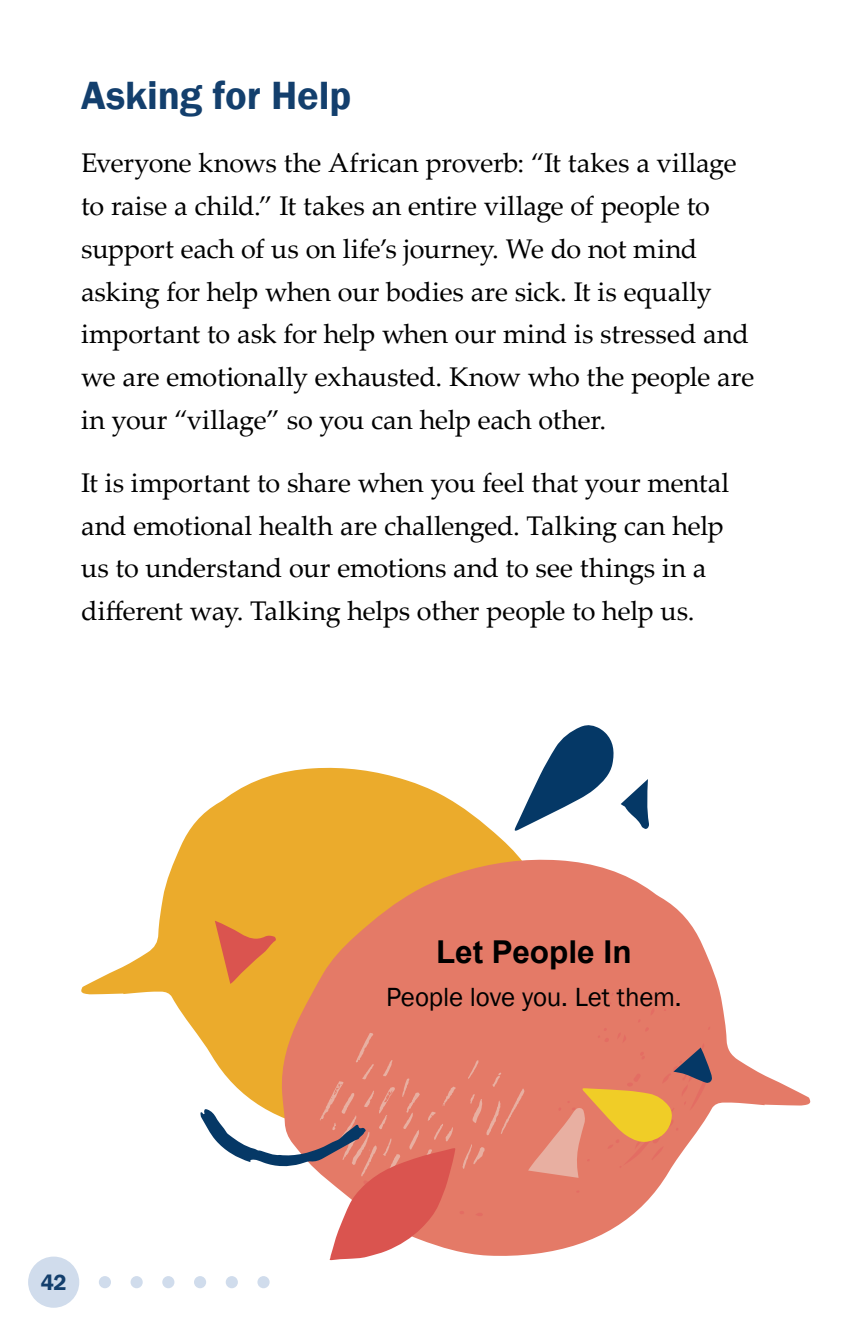
<style>
.page{position:relative;width:851px;height:1337px;background:#fff}
.page>*{position:absolute;margin:0;border:0;box-sizing:border-box;transform-origin:0 0}
.t1{font:600 40.5px "Franklin Gothic";color:#133f6d}
.t2{font:700 31.5px "Arial";color:#000}
.t3{font:27px/42.8px "Palatino Linotype";letter-spacing:-.01em;color:#000}
.t4{font:27px "Franklin Gothic";letter-spacing:-.01em;color:#000}
.t5{font:600 22.5px "Franklin Gothic";color:#133f6d}
</style>
<div class="page">
<div style="left:99px;top:1276px;width:12px;height:12px;background:#d0dcec;border-radius:50%"></div>
<div style="left:130px;top:1276px;width:13px;height:12px;background:#d0dcec;border-radius:50%"></div>
<div style="left:162px;top:1276px;width:12px;height:12px;background:#d0dcec;border-radius:50%"></div>
<div style="left:194px;top:1276px;width:12px;height:12px;background:#d0dcec;border-radius:50%"></div>
<div style="left:226px;top:1276px;width:12px;height:12px;background:#d0dcec;border-radius:50%"></div>
<div style="left:257px;top:1276px;width:12px;height:12px;background:#d0dcec;border-radius:50%"></div>
<div style="left:28px;top:1256px;width:51px;height:51px;background:#d0dcec;border-radius:50%"></div>
<svg style="left:81px;top:767px;width:439px;height:271px;fill:#ebab2c"></svg>
<svg style="left:280px;top:858px;width:530px;height:250px;fill:#e47a67"></svg>
<svg style="left:611px;top:992px;width:3px;height:4px"></svg>
<svg style="left:215px;top:920px;width:61px;height:64px"></svg>
<svg style="left:514px;top:725px;width:135px;height:106px"></svg>
<svg style="left:200px;top:1002px;width:512px;height:258px"></svg>
<h1 class="t1" style="left:81px;top:71px;width:272px">Asking for Help</h1>
<p class="t3" style="left:81px;top:141px;width:674px">Everyone knows the African proverb: “It takes a village to raise a child.” It takes an entire village of people to support each of us on life’s journey. We do not mind asking for help when our bodies are sick. It is equally important to ask for help when our mind is stressed and we are emotionally exhausted. Know who the people are in your “village” so you can help each other.</p>
<p class="t3" style="left:81px;top:460px;width:650px">It is important to share when you feel that your mental and emotional health are challenged. Talking can help us to understand our emotions and to see things in a different way. Talking helps other people to help us.</p>
<p class="t5" style="left:41px;top:1268px;width:27px">42</p>
<p class="t2" style="left:436px;top:930px;width:197px">Let People In</p>
<p class="t4" style="left:386px;top:980px;width:297px">People love you. Let them.</p>
</div>
